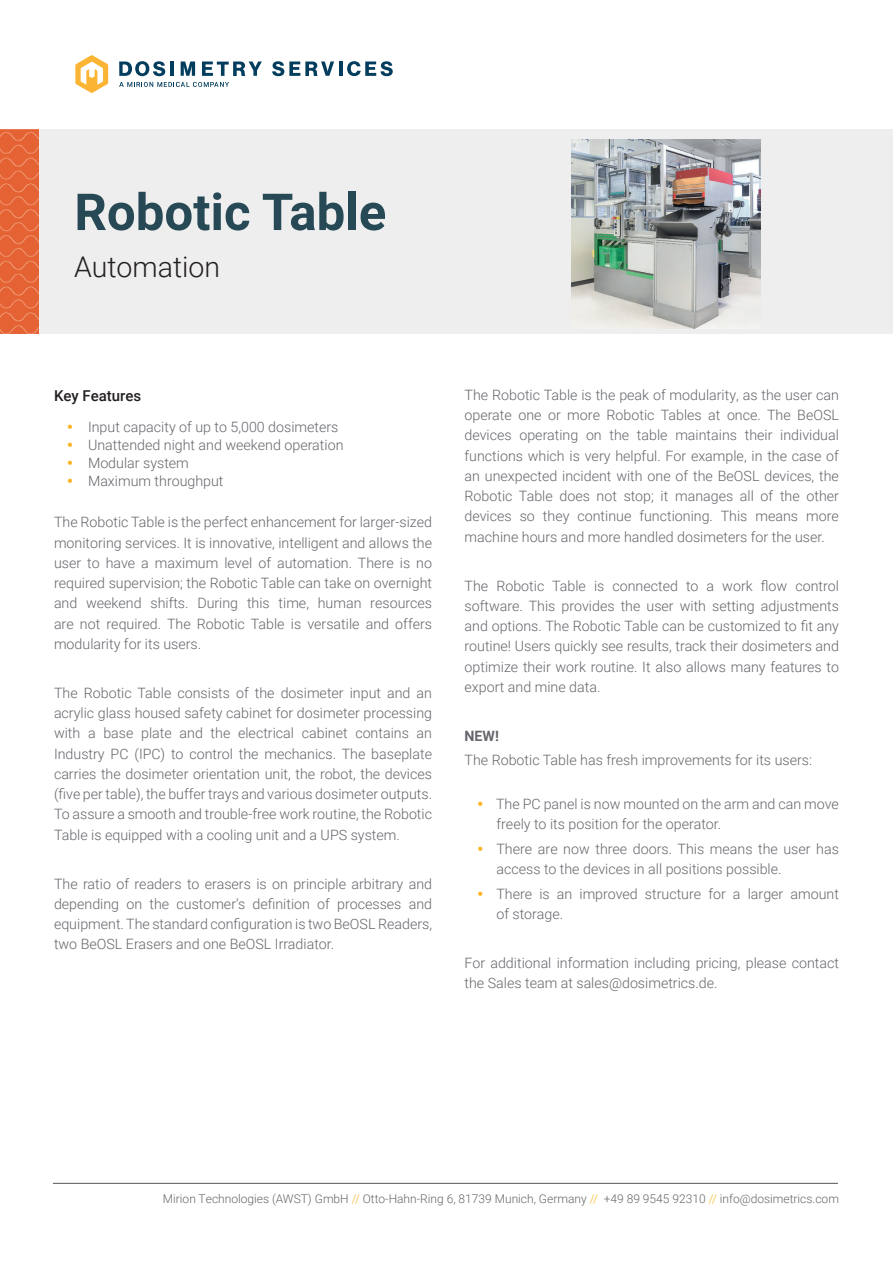
<style>
.page{position:relative;width:893px;height:1263px;background:#fff}
.page>*{position:absolute;margin:0;border:0;box-sizing:border-box;transform-origin:0 0}
.t1{font:700 51px "Roboto";color:#274956}
.t2{font:300 28.5px "Roboto";color:#231f20}
.t3{font:500 15px "Roboto";color:#231f20}
.t4{font:300 14.25px/20.2px "Roboto";color:#64666b;text-align:justify}
.t5{font:700 14.25px "Roboto";color:#64666b}
.t6{font:300 12px "Roboto";color:#64666b}
.s1{color:#fcb423}
</style>
<div class="page">
<svg style="left:75px;top:55px;width:33px;height:38px"></svg>
<svg style="left:119px;top:82px;width:110px;height:5px"></svg>
<svg style="left:119px;top:61px;width:46px;height:15px"></svg>
<hr style="left:170px;top:62px;width:4px;height:14px;background:#023d5d">
<svg style="left:180px;top:62px;width:15px;height:14px"></svg>
<svg style="left:202px;top:62px;width:60px;height:14px"></svg>
<svg style="left:272px;top:61px;width:62px;height:15px"></svg>
<hr style="left:339px;top:62px;width:3px;height:14px;background:#023d5d">
<svg style="left:347px;top:61px;width:46px;height:15px"></svg>
<div style="left:0;top:129px;width:893px;height:204px;background:#eeeeef"></div>
<img style="left:0;top:129px;width:38px;height:204px">
<img style="left:571px;top:139px;width:190px;height:190px">
<hr style="left:53px;top:1183px;width:785px;height:1px;background:#64666b">
<h1 class="t1" style="left:74px;top:176px;width:314px">Robotic Table</h1>
<h2 class="t2" style="left:74px;top:247px;width:147px">Automation</h2>
<p class="t3" style="left:54px;top:385px;width:89px">Key Features</p>
<p class="t4" style="left:67px;top:416px;width:273px"><span class="s1">•</span> Input capacity of up to 5,000 dosimeters</p>
<p class="t4" style="left:67px;top:434px;width:278px"><span class="s1">•</span> Unattended night and weekend operation</p>
<p class="t4" style="left:67px;top:452px;width:124px"><span class="s1">•</span> Modular system</p>
<p class="t4" style="left:67px;top:470px;width:158px"><span class="s1">•</span> Maximum throughput</p>
<p class="t4" style="left:54px;top:512px;width:380px">The Robotic Table is the perfect enhancement for larger-sized monitoring services. It is innovative, intelligent and allows the user to have a maximum level of automation. There is no required supervision; the Robotic Table can take on overnight and weekend shifts. During this time, human resources are not required. The Robotic Table is versatile and offers modularity for its users.</p>
<p class="t4" style="left:54px;top:682px;width:380px">The Robotic Table consists of the dosimeter input and an acrylic glass housed safety cabinet for dosimeter processing with a base plate and the electrical cabinet contains an Industry PC (IPC) to control the mechanics. The baseplate carries the dosimeter orientation unit, the robot, the devices (five per table), the buffer trays and various dosimeter outputs.<br>To assure a smooth and trouble-free work routine, the Robotic Table is equipped with a cooling unit and a UPS system.</p>
<p class="t4" style="left:54px;top:873px;width:380px">The ratio of readers to erasers is on principle arbitrary and depending on the customer’s definition of processes and equipment. The standard configuration is two BeOSL Readers, two BeOSL Erasers and one BeOSL Irradiator.</p>
<p class="t4" style="left:465px;top:384px;width:376px">The Robotic Table is the peak of modularity, as the user can operate one or more Robotic Tables at once. The BeOSL devices operating on the table maintains their individual functions which is very helpful. For example, in the case of an unexpected incident with one of the BeOSL devices, the Robotic Table does not stop; it manages all of the other devices so they continue functioning. This means more machine hours and more handled dosimeters for the user.</p>
<p class="t4" style="left:465px;top:575px;width:376px">The Robotic Table is connected to a work flow control software. This provides the user with setting adjustments and options. The Robotic Table can be customized to fit any routine! Users quickly see results, track their dosimeters and optimize their work routine. It also allows many features to export and mine data.</p>
<p class="t5" style="left:465px;top:726px;width:36px">NEW!</p>
<p class="t4" style="left:465px;top:750px;width:349px">The Robotic Table has fresh improvements for its users:</p>
<p class="t4" style="left:496px;top:793px;width:344px;text-indent:-19px"><span class="s1">•</span> The PC panel is now mounted on the arm and can move freely to its position for the operator.</p>
<p class="t4" style="left:496px;top:838px;width:344px;text-indent:-19px"><span class="s1">•</span> There are now three doors. This means the user has access to the devices in all positions possible.</p>
<p class="t4" style="left:496px;top:883px;width:344px;text-indent:-19px"><span class="s1">•</span> There is an improved structure for a larger amount of storage.</p>
<p class="t4" style="left:465px;top:952px;width:376px">For additional information including pricing, please contact the Sales team at sales@dosimetrics.de.</p>
<p class="t6" style="left:163px;top:1190px;width:678px">Mirion Technologies (AWST) GmbH <span class="s1">//</span> Otto-Hahn-Ring 6, 81739 Munich, Germany <span class="s1">//</span> +49 89 9545 92310 <span class="s1">//</span> info@dosimetrics.com</p>
</div>
